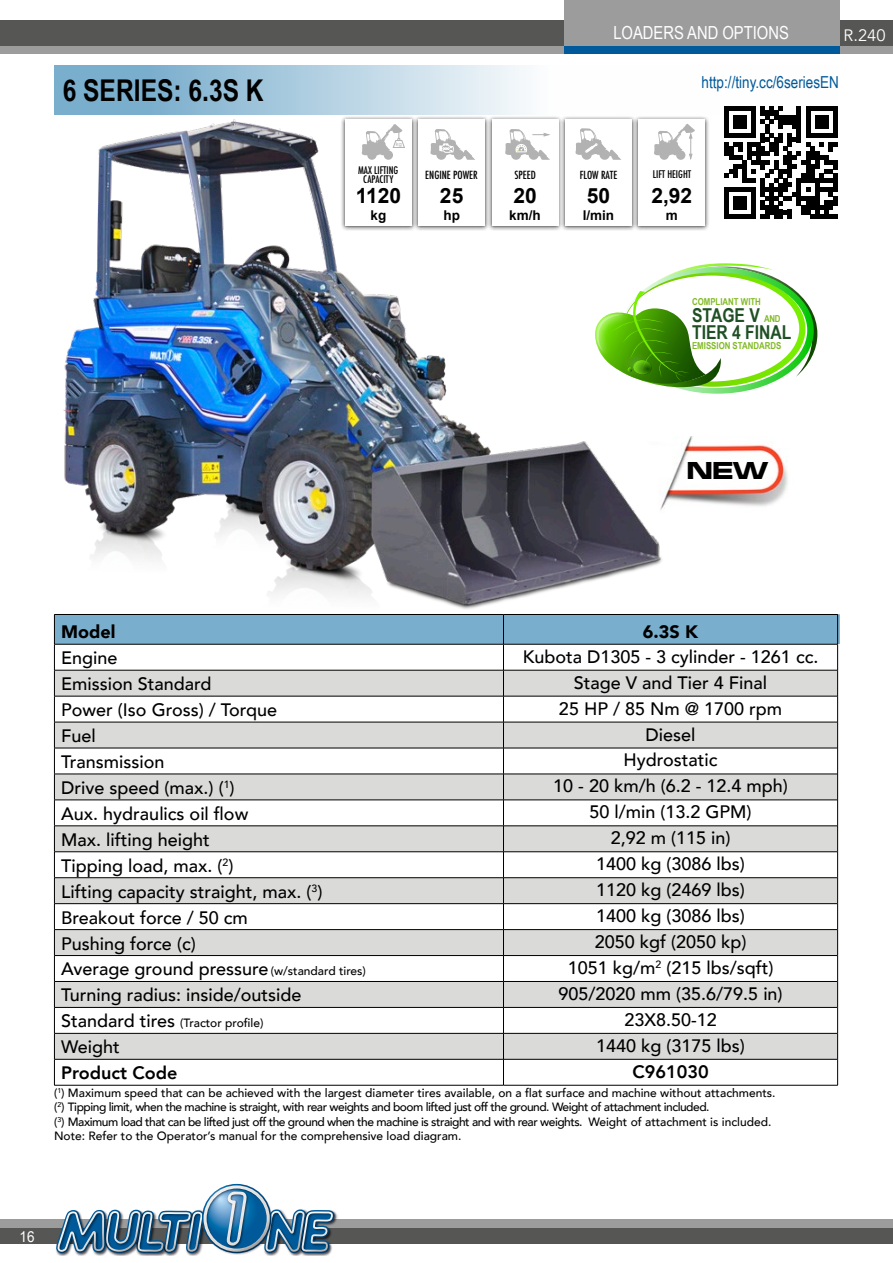
<style>
.page{position:relative;width:893px;height:1263px;background:#fff}
.page>*{position:absolute;margin:0;border:0;box-sizing:border-box;transform-origin:0 0}
.nome_macchina{font:700 30px "Arial Narrow";color:#000}
.t1{font:25.35px "Microgramma D Bold Exte";color:#000}
.t2{font:700 21px "Arial";color:#000}
.nome_opzione{font:700 19.2px "Arial Narrow";color:#1f5024}
.testo_tabella{font:500 18px "Avenir";color:#000}
.testo_tabella_centra{font:500 18px "Avenir";color:#000}
.categoria_accessori{font:18px "Arial Narrow";color:#fff}
.testo_tabella-2{font:800 18px "Avenir";color:#000}
.codice{font:800 18px "Avenir";color:#000}
.titolo_tabella{font:900 18px "Avenir";color:#000}
.titolo_tabella_centr{font:900 18px "Avenir";color:#000}
.t3{font:16.5px "Arial Narrow";color:#00599a}
.t4{font:16.5px "Avenir";color:#fff}
.t5{font:14.85px "Arial Narrow";color:#fff;scale:1.11 1}
.t6{font:700 13.5px "Arial";color:#000}
.testo_tabella-3{font:500 12px "Avenir";letter-spacing:-.04em;color:#000}
.testo_tabella-4{font:500 12px "Avenir";color:#000}
.titolo{font:500 condensed 10.95px "Futura";color:#000}
.titolo-2{font:500 condensed 10.8px "Futura";color:#000}
.titolo-3{font:500 condensed 10.35px "Futura";color:#000}
.titolo-4{font:500 condensed 10.2px/9px "Futura";color:#000;text-align:center}
.nome_opzione-2{font:700 9.6px "Arial Narrow";color:#81ba24}
.t7{font:5.55px "Arial";color:#b2b2b2}
.s1{font-size:9.6px;color:#81ba24}
.s2{font-size:12px}
.s3{font-size:18px}
</style>
<div class="page">
<div style="left:0;top:45px;width:893px;height:9px;background:#9c9c9c"></div>
<div style="left:564px;top:45px;width:276px;height:9px;background:#00599a"></div>
<div style="left:0;top:20px;width:893px;height:25px;background:#565655"></div>
<div style="left:0;top:1219px;width:893px;height:9px;background:#9c9c9c"></div>
<div style="left:0;top:1228px;width:893px;height:16px;background:#565655"></div>
<svg style="left:56px;top:1184px;width:280px;height:72px"></svg>
<div style="left:564px;top:0;width:276px;height:45px;background:#9c9c9c"></div>
<svg style="left:54px;top:66px;width:784px;height:49px"></svg>
<img style="left:63px;top:119px;width:599px;height:490px">
<img style="left:572px;top:276px;width:21px;height:113px">
<svg style="left:593px;top:263px;width:224px;height:131px"></svg>
<img style="left:597px;top:325px;width:81px;height:83px">
<img style="left:646px;top:436px;width:142px;height:80px">
<hr style="left:54px;top:1085px;width:449px;height:1px;background:#000">
<hr style="left:503px;top:1085px;width:335px;height:1px;background:#000">
<svg style="left:54px;top:614px;width:786px;height:471px"></svg>
<div style="left:340px;top:115px;width:76px;height:116px;background:#000;opacity:.75"></div>
<div style="left:345px;top:119px;width:67px;height:107px;background:#fff"></div>
<svg style="left:362px;top:124px;width:43px;height:36px"></svg>
<div style="left:413px;top:115px;width:77px;height:116px;background:#000;opacity:.75"></div>
<div style="left:418px;top:119px;width:67px;height:107px;background:#fff"></div>
<svg style="left:430px;top:129px;width:45px;height:31px"></svg>
<div style="left:487px;top:115px;width:76px;height:116px;background:#000;opacity:.75"></div>
<div style="left:492px;top:119px;width:66px;height:107px;background:#fff"></div>
<svg style="left:505px;top:129px;width:45px;height:31px"></svg>
<div style="left:560px;top:115px;width:76px;height:116px;background:#000;opacity:.75"></div>
<div style="left:565px;top:119px;width:67px;height:107px;background:#fff"></div>
<svg style="left:575px;top:128px;width:46px;height:32px"></svg>
<div style="left:634px;top:115px;width:76px;height:116px;background:#000;opacity:.75"></div>
<div style="left:638px;top:119px;width:67px;height:107px;background:#fff"></div>
<svg style="left:654px;top:124px;width:41px;height:36px"></svg>
<hr style="left:725px;top:106px;width:4px;height:27px;background:#000">
<hr style="left:734px;top:115px;width:4px;height:14px;background:#000">
<div style="left:738px;top:115px;width:5px;height:14px;background:#000"></div>
<hr style="left:743px;top:115px;width:4px;height:14px;background:#000">
<svg style="left:729px;top:106px;width:23px;height:5px"></svg>
<hr style="left:752px;top:106px;width:4px;height:27px;background:#000">
<div style="left:765px;top:124px;width:5px;height:9px;background:#000"></div>
<hr style="left:779px;top:115px;width:4px;height:14px;background:#000">
<svg style="left:761px;top:106px;width:31px;height:18px"></svg>
<div style="left:792px;top:115px;width:5px;height:14px;background:#000"></div>
<hr style="left:797px;top:106px;width:4px;height:27px;background:#000">
<hr style="left:806px;top:106px;width:4px;height:27px;background:#000">
<hr style="left:815px;top:115px;width:4px;height:14px;background:#000">
<div style="left:819px;top:115px;width:5px;height:14px;background:#000"></div>
<hr style="left:824px;top:115px;width:4px;height:14px;background:#000">
<svg style="left:810px;top:106px;width:23px;height:5px"></svg>
<hr style="left:833px;top:106px;width:4px;height:27px;background:#000">
<svg style="left:725px;top:133px;width:112px;height:86px"></svg>
<p class="nome_macchina" style="left:63px;top:68px;width:202px">6 SERIES: 6.3S K</p>
<p class="t7" style="left:396px;top:140px;width:7px">kg</p>
<p class="titolo-4" style="left:358px;top:165px;width:42px">MAX LIFTING<br>CAPACITY</p>
<p class="t2" style="left:356px;top:182px;width:47px">1120</p>
<p class="t6" style="left:371px;top:206px;width:17px">kg</p>
<p class="titolo" style="left:425px;top:167px;width:54px">ENGINE POWER</p>
<p class="t2" style="left:440px;top:182px;width:25px">25</p>
<p class="t6" style="left:443px;top:206px;width:18px">hp</p>
<p class="titolo" style="left:514px;top:167px;width:23px">SPEED</p>
<p class="t2" style="left:513px;top:182px;width:25px">20</p>
<p class="t6" style="left:509px;top:206px;width:33px">km/h</p>
<p class="categoria_accessori" style="left:613px;top:20px;width:177px">LOADERS AND OPTIONS</p>
<p class="t4" style="left:844px;top:26px;width:43px">R.240</p>
<p class="t3" style="left:702px;top:70px;width:139px">http://tiny.cc/6seriesEN</p>
<p class="titolo-2" style="left:580px;top:168px;width:39px">FLOW RATE</p>
<p class="titolo-3" style="left:653px;top:168px;width:40px">LIFT HEIGHT</p>
<p class="t2" style="left:651px;top:182px;width:42px">2,92</p>
<p class="t6" style="left:666px;top:206px;width:14px">m</p>
<p class="t2" style="left:587px;top:182px;width:25px">50</p>
<p class="t6" style="left:583px;top:206px;width:33px">l/min</p>
<p class="nome_opzione-2" style="left:692px;top:294px;width:70px">COMPLIANT WITH</p>
<p class="nome_opzione" style="left:692px;top:300px;width:90px">STAGE V <span class="s1">AND</span></p>
<p class="nome_opzione" style="left:692px;top:317px;width:101px">TIER 4 FINAL</p>
<p class="nome_opzione-2" style="left:692px;top:339px;width:91px">EMISSION STANDARDS</p>
<p class="t1" style="left:687px;top:454px;width:83px">NEW</p>
<p class="titolo_tabella" style="left:61px;top:617px;width:56px">Model</p>
<p class="titolo_tabella_centr" style="left:643px;top:617px;width:57px">6.3S K</p>
<p class="testo_tabella" style="left:61px;top:642px;width:58px">Engine</p>
<p class="testo_tabella_centra" style="left:523px;top:641px;width:297px">Kubota D1305 - 3 cylinder - 1261 cc.</p>
<p class="testo_tabella" style="left:61px;top:668px;width:152px">Emission Standard</p>
<p class="testo_tabella_centra" style="left:574px;top:667px;width:195px">Stage V and Tier 4 Final</p>
<p class="testo_tabella" style="left:61px;top:694px;width:217px">Power (Iso Gross) / Torque</p>
<p class="testo_tabella_centra" style="left:559px;top:693px;width:225px">25 HP / 85 Nm @ 1700 rpm</p>
<p class="testo_tabella" style="left:61px;top:720px;width:36px">Fuel</p>
<p class="testo_tabella_centra" style="left:646px;top:719px;width:51px">Diesel</p>
<p class="testo_tabella" style="left:61px;top:746px;width:105px">Transmission</p>
<p class="testo_tabella_centra" style="left:624px;top:745px;width:96px">Hydrostatic</p>
<p class="testo_tabella" style="left:61px;top:772px;width:175px">Drive speed (max.) (<sup>1</sup>)</p>
<p class="testo_tabella_centra" style="left:553px;top:770px;width:236px">10 - 20 km/h (6.2 - 12.4 mph)</p>
<p class="testo_tabella" style="left:61px;top:798px;width:189px">Aux. hydraulics oil flow</p>
<p class="testo_tabella_centra" style="left:590px;top:796px;width:164px">50 l/min (13.2 GPM)</p>
<p class="testo_tabella" style="left:61px;top:824px;width:150px">Max. lifting height</p>
<p class="testo_tabella_centra" style="left:611px;top:822px;width:121px">2,92 m (115 in)</p>
<p class="testo_tabella" style="left:61px;top:850px;width:174px">Tipping load, max. (<sup>2</sup>)</p>
<p class="testo_tabella_centra" style="left:596px;top:848px;width:150px">1400 kg (3086 lbs)</p>
<p class="testo_tabella" style="left:61px;top:876px;width:263px">Lifting capacity straight, max. (<sup>3</sup>)</p>
<p class="testo_tabella_centra" style="left:596px;top:874px;width:150px">1120 kg (2469 lbs)</p>
<p class="testo_tabella" style="left:61px;top:902px;width:188px">Breakout force / 50 cm</p>
<p class="testo_tabella_centra" style="left:596px;top:900px;width:150px">1400 kg (3086 lbs)</p>
<p class="testo_tabella" style="left:61px;top:928px;width:136px">Pushing force (c)</p>
<p class="testo_tabella_centra" style="left:595px;top:926px;width:153px">2050 kgf (2050 kp)</p>
<p class="testo_tabella" style="left:61px;top:954px;width:306px">Average ground pressure <span class="s2">(w/standard tires)</span></p>
<p class="testo_tabella_centra" style="left:568px;top:952px;width:207px">1051 kg/m<sup>2</sup> (215 lbs/sqft)</p>
<p class="testo_tabella" style="left:61px;top:979px;width:242px">Turning radius: inside/outside</p>
<p class="testo_tabella_centra" style="left:558px;top:978px;width:226px">905/2020 mm (35.6/79.5 in)</p>
<p class="testo_tabella-4" style="left:61px;top:1013px;width:204px"><span class="s3">Standard tires</span> (Tractor profile)</p>
<p class="testo_tabella_centra" style="left:624px;top:1004px;width:94px">23X8.50-12</p>
<p class="testo_tabella" style="left:61px;top:1031px;width:60px">Weight</p>
<p class="testo_tabella_centra" style="left:596px;top:1030px;width:150px">1440 kg (3175 lbs)</p>
<p class="testo_tabella-2" style="left:61px;top:1059px;width:118px">Product Code</p>
<p class="codice" style="left:632px;top:1057px;width:78px">C961030</p>
<p class="testo_tabella-4" style="left:54px;top:1082px;width:723px">(<sup>1</sup>) Maximum speed that can be achieved with the largest diameter tires available, on a flat surface and machine without attachments.</p>
<p class="testo_tabella-3" style="left:54px;top:1097px;width:657px">(<sup>2</sup>) Tipping limit, when the machine is straight, with rear weights and boom lifted just off the ground. Weight of attachment included.</p>
<p class="testo_tabella-3" style="left:54px;top:1111px;width:719px">(<sup>3</sup>) Maximum load that can be lifted just off the ground when the machine is straight and with rear weights. Weight of attachment is included.</p>
<p class="testo_tabella-4" style="left:54px;top:1126px;width:409px">Note: Refer to the Operator’s manual for the comprehensive load diagram.</p>
<p class="t5" style="left:20px;top:1226px;width:15px">16</p>
</div>
